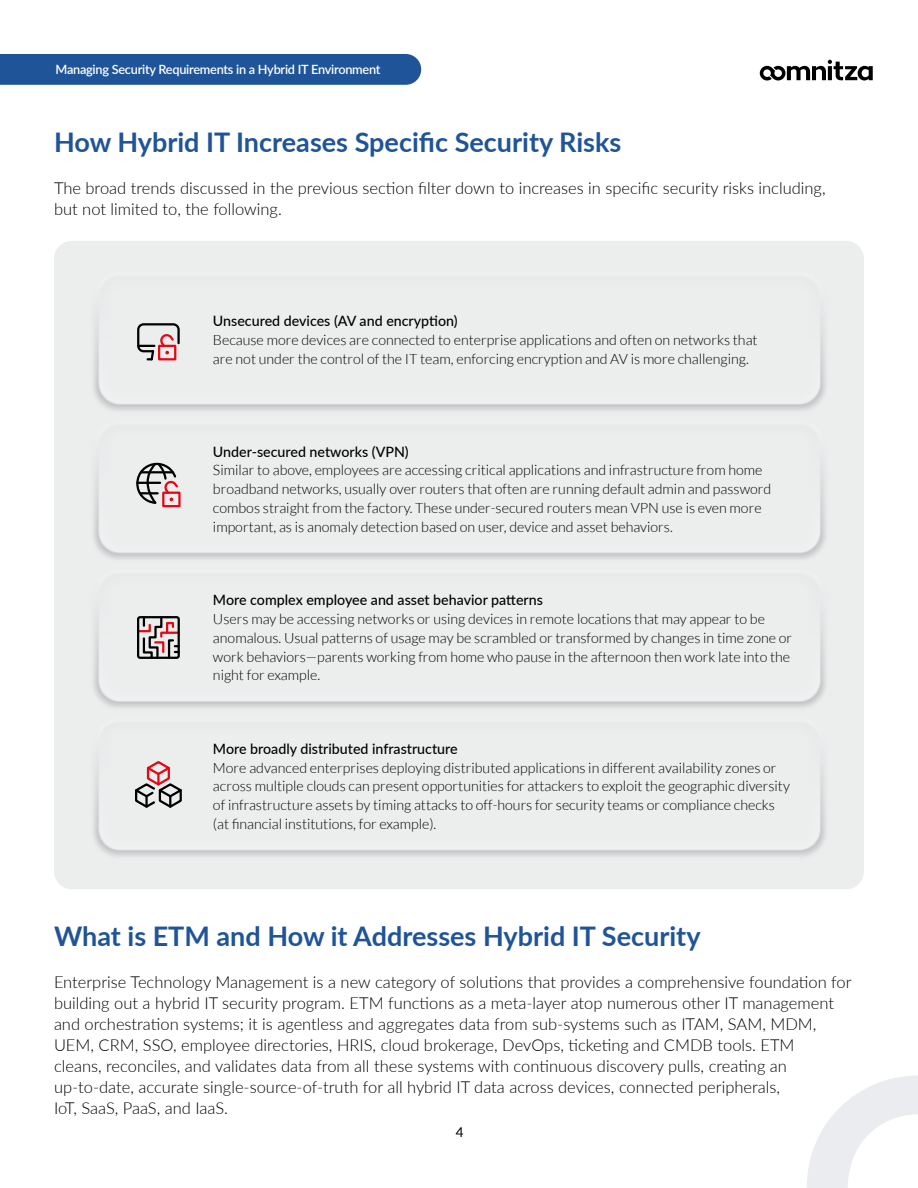
<style>
.page{position:relative;width:918px;height:1188px;background:#fff}
.page>*{position:absolute;margin:0;border:0;box-sizing:border-box;transform-origin:0 0}
.t1{font:700 27px "Lato";color:#1f5498}
.t2{font:300 16.5px/21px "Lato";color:#000}
.t3{font:300 14.25px/18.8px "Lato";color:#000}
.t4{font:500 14.25px "Lato";color:#000}
.t5{font:13.5px "Lato";color:#000}
.t6{font:600 12.75px "Lato";letter-spacing:-.02em;color:#fff}
</style>
<div class="page">
<div style="left:0;top:54px;width:421px;height:31px;background:#1f5498"></div>
<svg style="left:760px;top:60px;width:113px;height:21px"></svg>
<svg style="left:54px;top:241px;width:810px;height:648px;background:#e8e9ea"></svg>
<div style="left:105px;top:282px;width:709px;height:116px;background:#ececed"></div>
<div style="left:106px;top:283px;width:707px;height:114px;background:#ecedee"></div>
<div style="left:107px;top:284px;width:705px;height:112px;background:#eceded"></div>
<div style="left:109px;top:287px;width:701px;height:106px;background:#eceded"></div>
<div style="left:110px;top:288px;width:699px;height:104px;background:#eceded;border-radius:11px"></div>
<div style="left:105px;top:431px;width:709px;height:116px;background:#ececed"></div>
<div style="left:106px;top:432px;width:707px;height:114px;background:#ecedee"></div>
<div style="left:107px;top:433px;width:705px;height:112px;background:#ededee"></div>
<div style="left:109px;top:435px;width:701px;height:107px;background:#eceded"></div>
<div style="left:110px;top:436px;width:699px;height:105px;background:#eceded;border-radius:11px"></div>
<div style="left:106px;top:580px;width:707px;height:114px;background:#ececed"></div>
<div style="left:107px;top:581px;width:705px;height:112px;background:#ebecec"></div>
<div style="left:109px;top:584px;width:701px;height:107px;background:#eceded"></div>
<div style="left:110px;top:585px;width:699px;height:105px;background:#eceded;border-radius:11px"></div>
<div style="left:105px;top:728px;width:709px;height:116px;background:#ececed"></div>
<div style="left:106px;top:729px;width:707px;height:114px;background:#ecedee"></div>
<div style="left:107px;top:730px;width:705px;height:112px;background:#eceded"></div>
<div style="left:109px;top:733px;width:701px;height:106px;background:#eceded"></div>
<div style="left:110px;top:734px;width:699px;height:104px;background:#eceded;border-radius:11px"></div>
<svg style="left:137px;top:323px;width:43px;height:38px"></svg>
<div style="left:162px;top:492px;width:19px;height:15px;border:2px solid #e50714"></div>
<svg style="left:137px;top:462px;width:43px;height:44px"></svg>
<svg style="left:137px;top:616px;width:43px;height:43px"></svg>
<svg style="left:135px;top:761px;width:47px;height:47px"></svg>
<svg style="left:807px;top:1076px;width:111px;height:112px"></svg>
<p class="t6" style="left:56px;top:60px;width:327px">Managing Security Requirements in a Hybrid IT Environment</p>
<h1 class="t1" style="left:54px;top:122px;width:569px">How Hybrid IT Increases Specific Security Risks</h1>
<p class="t2" style="left:54px;top:177px;width:773px">The broad trends discussed in the previous section filter down to increases in specific security risks including, but not limited to, the following.</p>
<p class="t4" style="left:213px;top:311px;width:246px">Unsecured devices (AV and encryption)</p>
<p class="t3" style="left:213px;top:331px;width:546px">Because more devices are connected to enterprise applications and often on networks that are not under the control of the IT team, enforcing encryption and AV is more challenging.</p>
<p class="t4" style="left:213px;top:441px;width:197px">Under-secured networks (VPN)</p>
<p class="t3" style="left:213px;top:461px;width:560px">Similar to above, employees are accessing critical applications and infrastructure from home broadband networks, usually over routers that often are running default admin and password combos straight from the factory. These under-secured routers mean VPN use is even more important, as is anomaly detection based on user, device and asset behaviors.</p>
<p class="t4" style="left:213px;top:590px;width:331px">More complex employee and asset behavior patterns</p>
<p class="t3" style="left:213px;top:610px;width:581px">Users may be accessing networks or using devices in remote locations that may appear to be anomalous. Usual patterns of usage may be scrambled or transformed by changes in time zone or work behaviors—parents working from home who pause in the afternoon then work late into the night for example.</p>
<p class="t4" style="left:213px;top:739px;width:246px">More broadly distributed infrastructure</p>
<p class="t3" style="left:213px;top:758px;width:579px">More advanced enterprises deploying distributed applications in different availability zones or across multiple clouds can present opportunities for attackers to exploit the geographic diversity of infrastructure assets by timing attacks to off-hours for security teams or compliance checks (at financial institutions, for example).</p>
<h1 class="t1" style="left:54px;top:916px;width:648px">What is ETM and How it Addresses Hybrid IT Security</h1>
<p class="t2" style="left:54px;top:971px;width:799px">Enterprise Technology Management is a new category of solutions that provides a comprehensive foundation for building out a hybrid IT security program. ETM functions as a meta-layer atop numerous other IT management and orchestration systems; it is agentless and aggregates data from sub-systems such as ITAM, SAM, MDM, UEM, CRM, SSO, employee directories, HRIS, cloud brokerage, DevOps, ticketing and CMDB tools. ETM<br>cleans, reconciles, and validates data from all these systems with continuous discovery pulls, creating an up-to-date, accurate single-source-of-truth for all hybrid IT data across devices, connected peripherals,<br>IoT, SaaS, PaaS, and IaaS.</p>
<p class="t5" style="left:456px;top:1122px;width:9px">4</p>
</div>
